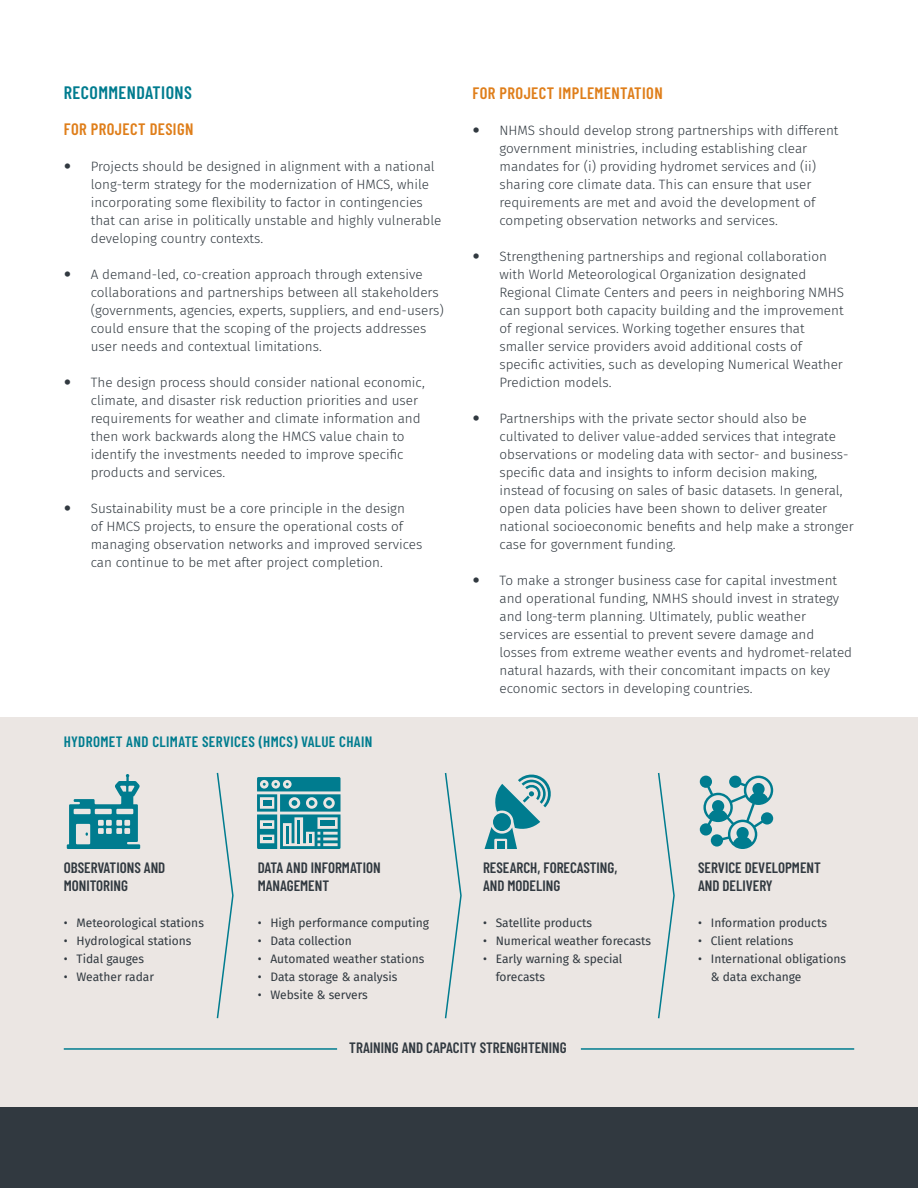
<style>
.page{position:relative;width:918px;height:1188px;background:#fff}
.page>*{position:absolute;margin:0;border:0;box-sizing:border-box;transform-origin:0 0}
.Headline_paragraph{font:600 18px "Barlow Condensed";letter-spacing:.025em;color:#007c8f}
.Headings_second_leve{font:600 16.5px "Barlow Condensed";letter-spacing:.025em;color:#df7e1a}
.infographic_titles{font:600 15px/18px "Barlow Condensed";color:#313940}
.Headline_Box{font:600 15px "Barlow Condensed";letter-spacing:.025em;color:#007c8f}
.Text{font:600 15px "Barlow Condensed";color:#313940}
.t1{font:300 13.5px/18px "Fira Sans";color:#313940}
.t2{font:12px/18px "Fira Sans";color:#313940}
</style>
<div class="page">
<div style="left:0;top:717px;width:918px;height:456px;background:#ebe6e3"></div>
<div style="left:0;top:1107px;width:918px;height:81px;background:#313940"></div>
<svg style="left:216px;top:772px;width:18px;height:247px"></svg>
<svg style="left:444px;top:773px;width:18px;height:246px"></svg>
<svg style="left:657px;top:773px;width:18px;height:246px"></svg>
<hr style="left:64px;top:1048px;width:273px;height:2px;background:#007c8f">
<hr style="left:581px;top:1048px;width:273px;height:2px;background:#007c8f">
<svg style="left:700px;top:776px;width:73px;height:73px"></svg>
<svg style="left:67px;top:774px;width:73px;height:75px"></svg>
<svg style="left:257px;top:777px;width:84px;height:72px"></svg>
<svg style="left:485px;top:774px;width:66px;height:75px"></svg>
<p class="Headline_paragraph" style="left:64px;top:80px;width:130px">RECOMMENDATIONS</p>
<p class="Headings_second_leve" style="left:64px;top:117px;width:131px">FOR PROJECT DESIGN</p>
<p class="t1" style="left:91px;top:157px;width:352px">Projects should be designed in alignment with a national long-term strategy for the modernization of HMCS, while incorporating some flexibility to factor in contingencies that can arise in politically unstable and highly vulnerable developing country contexts.</p>
<p class="t1" style="left:91px;top:265px;width:355px">A demand-led, co-creation approach through extensive collaborations and partnerships between all stakeholders (governments, agencies, experts, suppliers, and end-users) could ensure that the scoping of the projects addresses user needs and contextual limitations.</p>
<p class="t1" style="left:91px;top:373px;width:336px">The design process should consider national economic, climate, and disaster risk reduction priorities and user requirements for weather and climate information and then work backwards along the HMCS value chain to identify the investments needed to improve specific products and services.</p>
<p class="t1" style="left:91px;top:499px;width:333px">Sustainability must be a core principle in the design<br>of HMCS projects, to ensure the operational costs of managing observation networks and improved services can continue to be met after project completion.</p>
<p class="Headline_Box" style="left:64px;top:731px;width:310px">HYDROMET AND CLIMATE SERVICES (HMCS) VALUE CHAIN</p>
<p class="Headings_second_leve" style="left:472px;top:81px;width:192px">FOR PROJECT IMPLEMENTATION</p>
<p class="t1" style="left:500px;top:121px;width:341px">NHMS should develop strong partnerships with different government ministries, including establishing clear mandates for (i) providing hydromet services and (ii) sharing core climate data. This can ensure that user requirements are met and avoid the development of competing observation networks and services.</p>
<p class="t1" style="left:500px;top:247px;width:346px">Strengthening partnerships and regional collaboration with World Meteorological Organization designated Regional Climate Centers and peers in neighboring NMHS can support both capacity building and the improvement of regional services. Working together ensures that smaller service providers avoid additional costs of specific activities, such as developing Numerical Weather Prediction models.</p>
<p class="t1" style="left:500px;top:409px;width:356px">Partnerships with the private sector should also be cultivated to deliver value-added services that integrate observations or modeling data with sector- and business&shy;specific data and insights to inform decision making, instead of focusing on sales of basic datasets. In general, open data policies have been shown to deliver greater national socioeconomic benefits and help make a stronger case for government funding.</p>
<p class="t1" style="left:500px;top:571px;width:354px">To make a stronger business case for capital investment and operational funding, NMHS should invest in strategy and long-term planning. Ultimately, public weather services are essential to prevent severe damage and losses from extreme weather events and hydromet-related natural hazards, with their concomitant impacts on key economic sectors in developing countries.</p>
<p class="infographic_titles" style="left:64px;top:858px;width:103px">OBSERVATIONS AND<br>MONITORING</p>
<p class="t2" style="left:64px;top:913px;width:142px">• Meteorological stations</p>
<p class="t2" style="left:64px;top:931px;width:129px">• Hydrological stations</p>
<p class="t2" style="left:64px;top:949px;width:82px">• Tidal gauges</p>
<p class="t2" style="left:64px;top:967px;width:92px">• Weather radar</p>
<p class="infographic_titles" style="left:258px;top:858px;width:125px">DATA AND INFORMATION<br>MANAGEMENT</p>
<p class="t2" style="left:258px;top:913px;width:173px">• High performance computing</p>
<p class="t2" style="left:258px;top:931px;width:96px">• Data collection</p>
<p class="t2" style="left:258px;top:949px;width:168px">• Automated weather stations</p>
<p class="t2" style="left:258px;top:967px;width:141px">• Data storage &amp; analysis</p>
<p class="t2" style="left:258px;top:985px;width:112px">• Website &amp; servers</p>
<p class="infographic_titles" style="left:483px;top:858px;width:136px">RESEARCH, FORECASTING,<br>AND MODELING</p>
<p class="t2" style="left:483px;top:913px;width:111px">• Satellite products</p>
<p class="t2" style="left:483px;top:931px;width:170px">• Numerical weather forecasts</p>
<p class="t2" style="left:496px;top:949px;width:128px;text-indent:-13px">• Early warning &amp; special forecasts</p>
<p class="infographic_titles" style="left:698px;top:858px;width:124px">SERVICE DEVELOPMENT<br>AND DELIVERY</p>
<p class="t2" style="left:698px;top:913px;width:130px">• Information products</p>
<p class="t2" style="left:698px;top:931px;width:97px">• Client relations</p>
<p class="t2" style="left:711px;top:949px;width:137px;text-indent:-13px">• International obligations &amp; data exchange</p>
<p class="Text" style="left:349px;top:1037px;width:219px">TRAINING AND CAPACITY STRENGHTENING</p>
</div>
